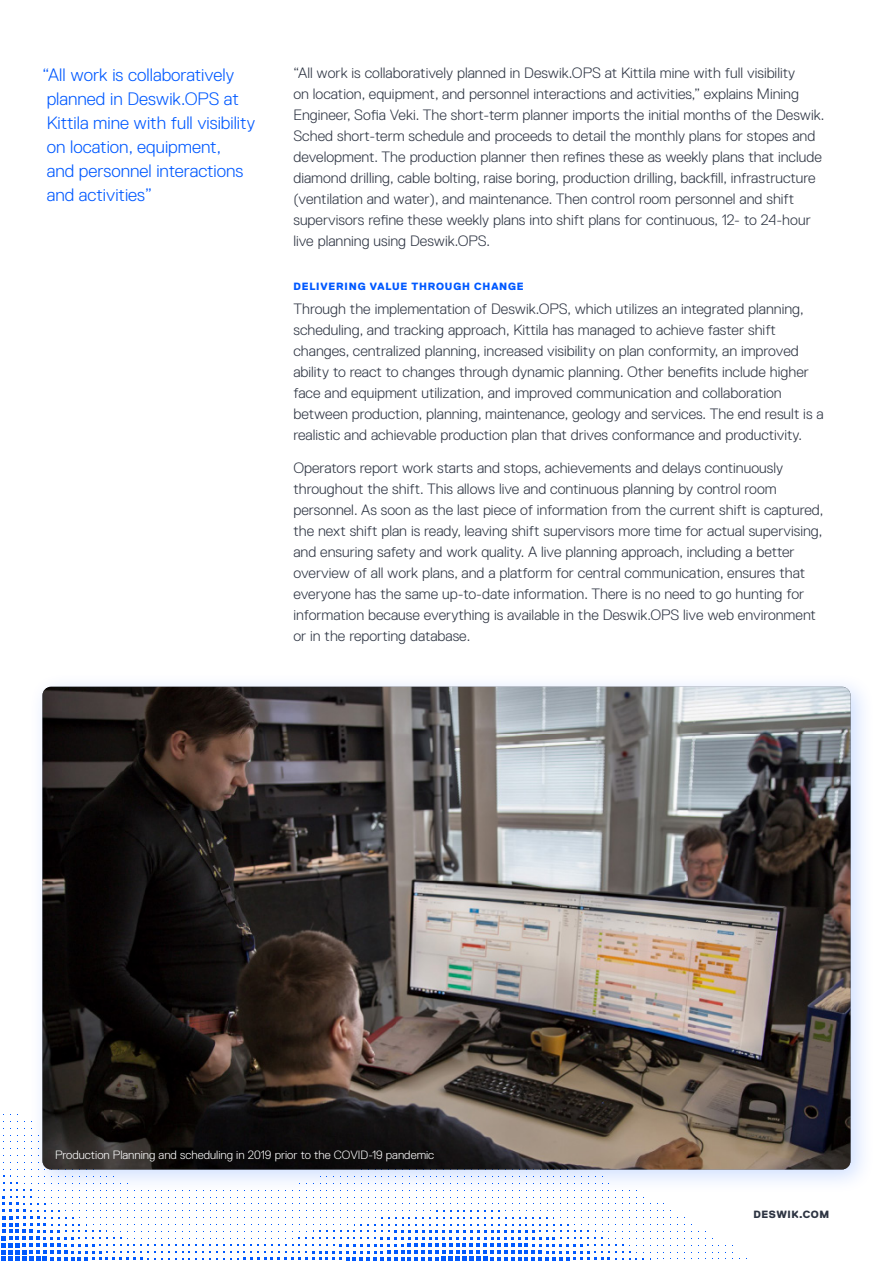
<style>
.page{position:relative;width:893px;height:1263px;background:#fff}
.page>*{position:absolute;margin:0;border:0;box-sizing:border-box;transform-origin:0 0}
.t1{font:300 18px/24px "Replica LL";color:#0059ff}
.Body_Copy{font:300 15px/21px "Replica LL";color:#2e3543}
.Image_description{font:300 12px "Replica LL";color:#fff}
.t2{font:800 10.5px "Replica LL";letter-spacing:.08em;color:#0059ff}
.t3{font:800 10.5px "Replica LL";letter-spacing:.05em;color:#2e3543}
</style>
<div class="page">
<svg style="left:1px;top:1176px;width:629px;height:85px"></svg>
<div style="left:28px;top:672px;width:848px;height:522px;background:#0059ff;opacity:.2"></div>
<img style="left:43px;top:687px;width:807px;height:482px">
<p class="t1" style="left:43px;top:63px;width:214px">“All work is collaboratively planned in Deswik.OPS at<br>Kittila mine with full visibility on location, equipment,<br>and personnel interactions and activities”</p>
<p class="Body_Copy" style="left:293px;top:62px;width:532px">“All work is collaboratively planned in Deswik.OPS at Kittila mine with full visibility<br>on location, equipment, and personnel interactions and activities,” explains Mining Engineer, Sofia Veki. The short-term planner imports the initial months of the Deswik.<br>Sched short-term schedule and proceeds to detail the monthly plans for stopes and development. The production planner then refines these as weekly plans that include diamond drilling, cable bolting, raise boring, production drilling, backfill, infrastructure (ventilation and water), and maintenance. Then control room personnel and shift supervisors refine these weekly plans into shift plans for continuous, 12- to 24-hour live planning using Deswik.OPS.</p>
<h3 class="t2" style="left:293px;top:280px;width:232px">DELIVERING VALUE THROUGH CHANGE</h3>
<p class="Body_Copy" style="left:293px;top:298px;width:532px">Through the implementation of Deswik.OPS, which utilizes an integrated planning, scheduling, and tracking approach, Kittila has managed to achieve faster shift changes, centralized planning, increased visibility on plan conformity, an improved ability to react to changes through dynamic planning. Other benefits include higher face and equipment utilization, and improved communication and collaboration between production, planning, maintenance, geology and services. The end result is a realistic and achievable production plan that drives conformance and productivity.</p>
<p class="Body_Copy" style="left:293px;top:458px;width:531px">Operators report work starts and stops, achievements and delays continuously throughout the shift. This allows live and continuous planning by control room personnel. As soon as the last piece of information from the current shift is captured, the next shift plan is ready, leaving shift supervisors more time for actual supervising, and ensuring safety and work quality. A live planning approach, including a better overview of all work plans, and a platform for central communication, ensures that everyone has the same up-to-date information. There is no need to go hunting for information because everything is available in the Deswik.OPS live web environment or in the reporting database.</p>
<p class="Image_description" style="left:55px;top:1148px;width:381px">Production Planning and scheduling in 2019 prior to the COVID-19 pandemic</p>
<p class="t3" style="left:754px;top:1209px;width:77px">DESWIK.COM</p>
</div>
